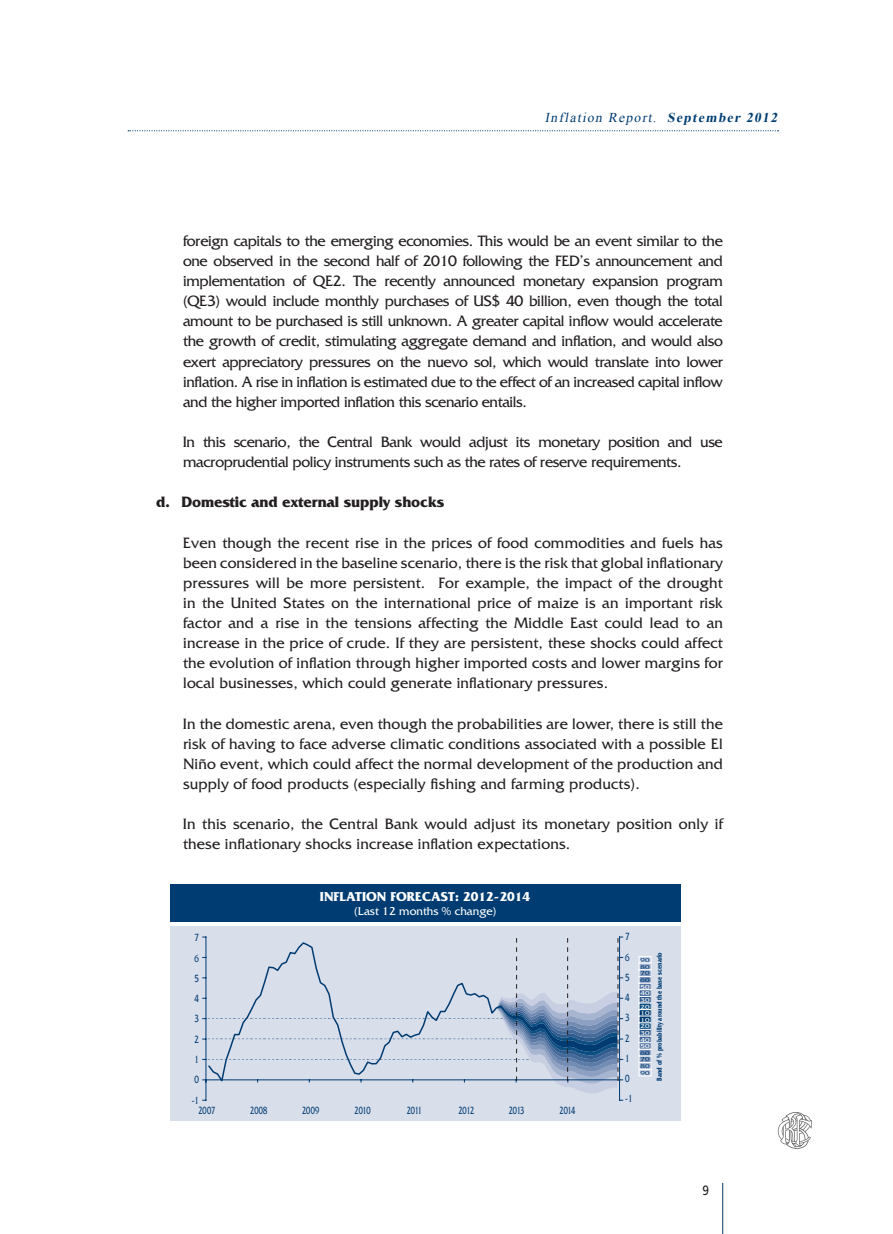
<style>
.page{position:relative;width:893px;height:1234px;background:#fff}
.page>*{position:absolute;margin:0;border:0;box-sizing:border-box;transform-origin:0 0}
.t1{font:15.75px/20.1px "Friz Quadrata";letter-spacing:.01em;color:#231f20;text-align:justify}
.t2{font:15.75px/20.1px "Friz Quadrata";letter-spacing:-.025em;color:#231f20}
.t3{font:700 15.75px "Friz Quadrata";letter-spacing:-.01em;color:#231f20}
.t4{font:italic 13.5px "Times New Roman";color:#003c72}
.t5{font:700 13.5px "Friz Quadrata";color:#fff}
.t6{font:13.5px "Frutiger";color:#231f20;scale:.88 1}
.t7{font:12px "Friz Quadrata";color:#fff}
.t8{font:10.95px "Friz Quadrata";color:#003c72;scale:.68 1}
.t9{font:10.95px/20.2px "Friz Quadrata";color:#003c72;text-align:justify;scale:.73 1}
.t10{font:700 7.5px "Friz Quadrata";color:#003c72;scale:.79 1}
.t11{font:6px/6.4px "Friz Quadrata";letter-spacing:.01em;color:#fff;scale:1.34 1}
.t12{font:6px "Friz Quadrata";letter-spacing:.01em;color:#003c72;scale:1.34 1}
.s1{font-weight:700}
</style>
<div class="page">
<svg style="left:128px;top:130px;width:651px;height:1px"></svg>
<hr style="left:722px;top:1182px;width:1px;height:51px;background:#003c72">
<svg style="left:778px;top:1112px;width:34px;height:37px"></svg>
<div style="left:170px;top:925px;width:510px;height:195px;background:#d9deeb"></div>
<div style="left:170px;top:883px;width:510px;height:38px;background:#003c72"></div>
<svg style="left:559px;top:1084px;width:58px;height:9px"></svg>
<hr style="left:619px;top:936px;width:1px;height:163px;background:#003c72">
<hr style="left:206px;top:936px;width:1px;height:163px;background:#003c72">
<svg style="left:203px;top:936px;width:420px;height:145px"></svg>
<div style="left:639px;top:956px;width:12px;height:6px;background:#c8cfe2"></div>
<div style="left:639px;top:956px;width:12px;height:7px;border:1px solid #fff"></div>
<div style="left:639px;top:1068px;width:12px;height:7px;background:#c8cfe2"></div>
<div style="left:639px;top:1068px;width:12px;height:7px;border:1px solid #fff"></div>
<div style="left:639px;top:962px;width:12px;height:7px;background:#a7b5d1"></div>
<div style="left:639px;top:962px;width:12px;height:7px;border:1px solid #fff"></div>
<div style="left:639px;top:1062px;width:12px;height:6px;background:#a7b5d1"></div>
<div style="left:639px;top:1062px;width:12px;height:7px;border:1px solid #fff"></div>
<div style="left:639px;top:969px;width:12px;height:7px;background:#8da0c2"></div>
<div style="left:639px;top:969px;width:12px;height:7px;border:1px solid #fff"></div>
<div style="left:639px;top:1055px;width:12px;height:7px;background:#8da0c2"></div>
<div style="left:639px;top:1055px;width:12px;height:7px;border:1px solid #fff"></div>
<div style="left:639px;top:976px;width:12px;height:7px;background:#738cb4"></div>
<div style="left:639px;top:976px;width:12px;height:7px;border:1px solid #fff"></div>
<div style="left:639px;top:1048px;width:12px;height:7px;background:#738cb4"></div>
<div style="left:639px;top:1048px;width:12px;height:7px;border:1px solid #fff"></div>
<div style="left:639px;top:983px;width:12px;height:6px;background:#5d7ba7"></div>
<div style="left:639px;top:982px;width:12px;height:7px;border:1px solid #fff"></div>
<div style="left:639px;top:1042px;width:12px;height:6px;background:#5d7ba7"></div>
<div style="left:639px;top:1042px;width:12px;height:7px;border:1px solid #fff"></div>
<div style="left:639px;top:989px;width:12px;height:7px;background:#456a9a"></div>
<div style="left:639px;top:989px;width:12px;height:7px;border:1px solid #fff"></div>
<div style="left:639px;top:1035px;width:12px;height:7px;background:#456a9a"></div>
<div style="left:639px;top:1035px;width:12px;height:7px;border:1px solid #fff"></div>
<div style="left:639px;top:996px;width:12px;height:6px;background:#2f5b8d"></div>
<div style="left:639px;top:996px;width:12px;height:7px;border:1px solid #fff"></div>
<div style="left:639px;top:1029px;width:12px;height:6px;background:#2f5b8d"></div>
<div style="left:639px;top:1028px;width:12px;height:7px;border:1px solid #fff"></div>
<svg style="left:639px;top:1002px;width:12px;height:7px"></svg>
<svg style="left:639px;top:1022px;width:12px;height:7px"></svg>
<div style="left:639px;top:1009px;width:12px;height:7px;background:#003c72"></div>
<div style="left:639px;top:1009px;width:12px;height:7px;border:1px solid #fff"></div>
<svg style="left:639px;top:1015px;width:12px;height:7px"></svg>
<p class="t4" style="left:545px;top:108px;width:237px">Inflation Report. <span class="s1">September 2012</span></p>
<p class="t1" style="left:183px;top:231px;width:541px">foreign capitals to the emerging economies. This would be an event similar to the one observed in the second half of 2010 following the FED’s announcement and implementation of QE2. The recently announced monetary expansion program (QE3) would include monthly purchases of US$ 40 billion, even though the total amount to be purchased is still unknown. A greater capital inflow would accelerate the growth of credit, stimulating aggregate demand and inflation, and would also exert appreciatory pressures on the nuevo sol, which would translate into lower inflation. A rise in inflation is estimated due to the effect of an increased capital inflow and the higher imported inflation this scenario entails.</p>
<p class="t2" style="left:183px;top:432px;width:541px">In this scenario, the Central Bank would adjust its monetary position and use macroprudential policy instruments such as the rates of reserve requirements.</p>
<p class="t3" style="left:156px;top:493px;width:290px">d. Domestic and external supply shocks</p>
<p class="t1" style="left:183px;top:532px;width:542px">Even though the recent rise in the prices of food commodities and fuels has been considered in the baseline scenario, there is the risk that global inflationary pressures will be more persistent. For example, the impact of the drought in the United States on the international price of maize is an important risk factor and a rise in the tensions affecting the Middle East could lead to an increase in the price of crude. If they are persistent, these shocks could affect the evolution of inflation through higher imported costs and lower margins for local businesses, which could generate inflationary pressures.</p>
<p class="t1" style="left:183px;top:713px;width:542px">In the domestic arena, even though the probabilities are lower, there is still the risk of having to face adverse climatic conditions associated with a possible El Niño event, which could affect the normal development of the production and supply of food products (especially fishing and farming products).</p>
<p class="t1" style="left:183px;top:813px;width:541px">In this scenario, the Central Bank would adjust its monetary position only if these inflationary shocks increase inflation expectations.</p>
<p class="t5" style="left:320px;top:889px;width:212px">INFLATION FORECAST: 2012-2014</p>
<p class="t7" style="left:354px;top:903px;width:144px">(Last 12 months % change)</p>
<p class="t9" style="left:192px;top:927px;width:12px">7<br>6<br>5<br>4<br>3<br>2<br>1<br>0 -1</p>
<p class="t9" style="left:625px;top:926px;width:12px;text-align:left">7<br>6<br>5<br>4<br>3<br>2<br>1<br>0 -1</p>
<p class="t8" style="left:198px;top:1103px;width:26px">2007</p>
<p class="t8" style="left:250px;top:1103px;width:27px">2008</p>
<p class="t8" style="left:302px;top:1103px;width:27px">2009</p>
<p class="t8" style="left:355px;top:1103px;width:25px">2010</p>
<p class="t8" style="left:407px;top:1103px;width:24px">2011</p>
<p class="t8" style="left:458px;top:1103px;width:25px">2012</p>
<p class="t8" style="left:509px;top:1103px;width:25px">2013</p>
<p class="t8" style="left:559px;top:1103px;width:25px">2014</p>
<p class="t10" style="left:655px;top:1080px;width:164px;rotate:-90deg">Band of % probability around the base scenario</p>
<p class="t12" style="left:641px;top:956px;width:8px">90</p>
<p class="t12" style="left:641px;top:963px;width:8px">80</p>
<p class="t12" style="left:641px;top:969px;width:8px">70</p>
<p class="t12" style="left:641px;top:976px;width:8px">60</p>
<p class="t11" style="left:641px;top:983px;width:8px">50</p>
<p class="t11" style="left:641px;top:989px;width:8px">40</p>
<p class="t11" style="left:641px;top:996px;width:8px">30</p>
<p class="t11" style="left:641px;top:1029px;width:8px">30</p>
<p class="t11" style="left:641px;top:1003px;width:8px">20</p>
<p class="t11" style="left:641px;top:1022px;width:8px">20</p>
<p class="t11" style="left:641px;top:1009px;width:8px">10<br>10</p>
<p class="t11" style="left:641px;top:1036px;width:8px">40</p>
<p class="t11" style="left:641px;top:1042px;width:8px">50</p>
<p class="t12" style="left:641px;top:1049px;width:8px">60</p>
<p class="t12" style="left:641px;top:1055px;width:8px">70</p>
<p class="t12" style="left:641px;top:1062px;width:8px">80</p>
<p class="t12" style="left:641px;top:1069px;width:8px">90</p>
<p class="t6" style="left:702px;top:1182px;width:9px">9</p>
</div>
